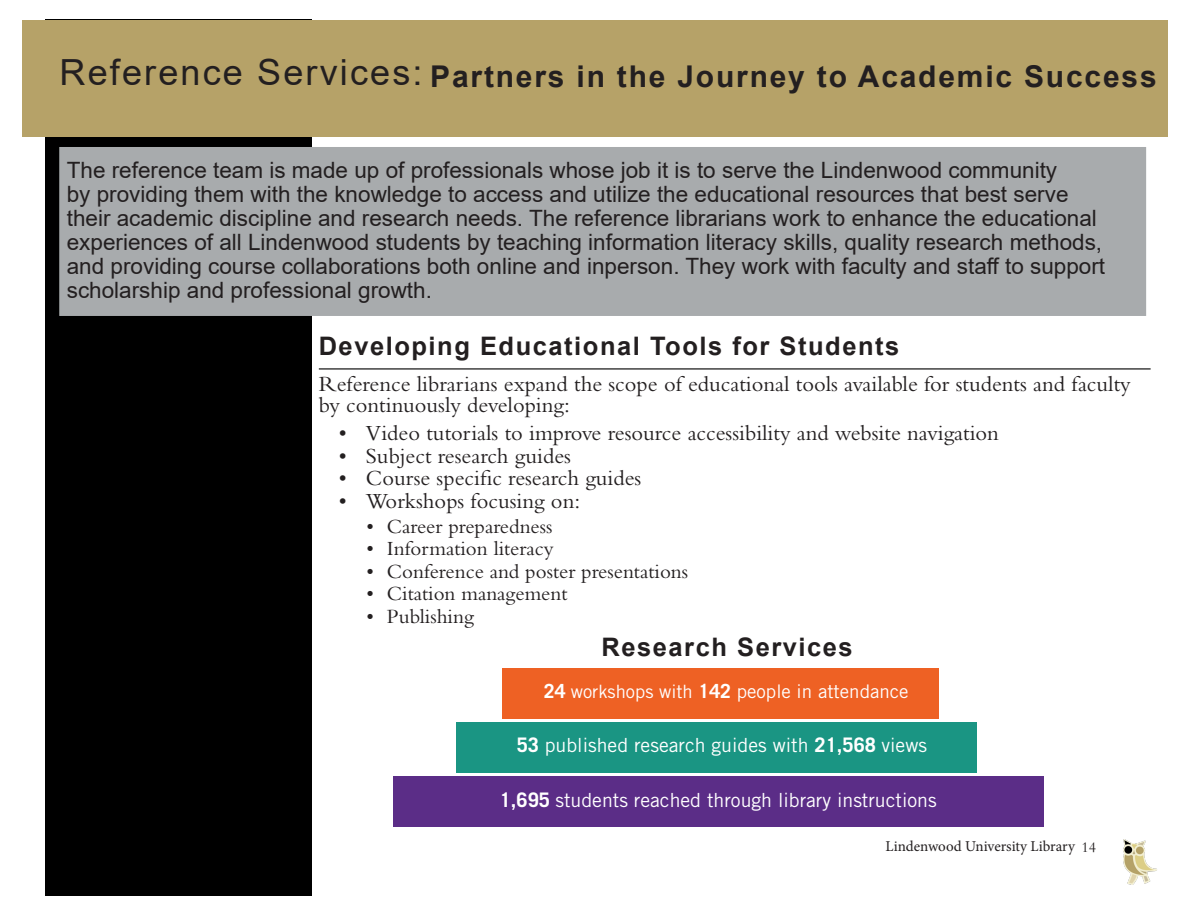
<style>
.page{position:relative;width:1188px;height:918px;background:#fff}
.page>*{position:absolute;margin:0;border:0;box-sizing:border-box;transform-origin:0 0}
.LARC_AR{font:36px "Arial";letter-spacing:.06em;color:#231f20}
.Body_Page_Subheading{font:700 30px "Arial";letter-spacing:.06em;color:#231f20}
.Body_Heading{font:700 25.5px "Arial";letter-spacing:.06em;color:#231f20}
.Body_Content_3{font:22.5px/24px "Arial";color:#231f20}
.Body_Conent_2{font:22.5px/21px "Bembo Std";color:#231f20}
.t1{font:21px "Bembo Std";color:#231f20}
.t2{font:19.5px "Trade Gothic";color:#fff}
.t3{font:18.75px "Trade Gothic";color:#fff}
.t4{font:15px "Minion Pro";color:#231f20}
.s1{font-weight:700;font-size:19.5px}
.s2{font-size:18.3px}
.s3{font-weight:700;font-size:20.1px}
.s4{font-family:"Bembo Std"}
</style>
<div class="page">
<div style="left:45px;top:20px;width:267px;height:876px;background:#000"></div>
<div style="left:22px;top:20px;width:1146px;height:117px;background:#b6a268"></div>
<div style="left:393px;top:776px;width:651px;height:50px;background:#5b2d87"></div>
<div style="left:457px;top:722px;width:520px;height:50px;background:#1a9583"></div>
<div style="left:503px;top:668px;width:436px;height:50px;background:#ee6124"></div>
<img style="left:1123px;top:839px;width:34px;height:46px">
<div style="left:59px;top:147px;width:1087px;height:169px;background:#a8abad"></div>
<hr style="left:319px;top:368px;width:832px;height:1px;background:#000">
<p class="LARC_AR" style="left:60px;top:48px;width:364px">Reference Services:</p>
<p class="Body_Page_Subheading" style="left:430px;top:55px;width:728px">Partners in the Journey to Academic Success</p>
<p class="Body_Content_3" style="left:67px;top:158px;width:1040px">The reference team is made up of professionals whose job it is to serve the Lindenwood community<br>by providing them with the knowledge to access and utilize the educational resources that best serve their academic discipline and research needs. The reference librarians work to enhance the educational experiences of all Lindenwood students by teaching information literacy skills, quality research methods, and providing course collaborations both online and inperson. They work with faculty and staff to support scholarship and professional growth.</p>
<p class="Body_Heading" style="left:319px;top:328px;width:582px">Developing Educational Tools for Students</p>
<p class="Body_Conent_2" style="left:319px;top:373px;width:814px">Reference librarians expand the scope of educational tools available for students and faculty by continuously developing:</p>
<p class="Body_Conent_2" style="left:339px;top:422px;width:662px">• Video tutorials to improve resource accessibility and website navigation</p>
<p class="Body_Conent_2" style="left:339px;top:445px;width:234px">• Subject research guides</p>
<p class="Body_Conent_2" style="left:339px;top:467px;width:304px">• Course specific research guides</p>
<p class="Body_Conent_2" style="left:339px;top:490px;width:243px">• Workshops focusing on:</p>
<p class="t1" style="left:367px;top:514px;width:187px">• Career preparedness</p>
<p class="t1" style="left:367px;top:536px;width:188px">• Information literacy</p>
<p class="t1" style="left:367px;top:559px;width:323px">• Conference and poster presentations</p>
<p class="t1" style="left:367px;top:581px;width:202px">• Citation management</p>
<p class="t1" style="left:367px;top:604px;width:109px">• Publishing</p>
<p class="Body_Heading" style="left:602px;top:629px;width:253px">Research Services</p>
<p class="t3" style="left:544px;top:680px;width:366px"><span class="s1">24</span> <span class="s2">workshops with</span> <span class="s1">142</span> people in attendance</p>
<p class="t2" style="left:517px;top:733px;width:412px"><span class="s3">53</span> published research guides with <span class="s3">21,568</span> views</p>
<p class="t2" style="left:500px;top:788px;width:438px"><span class="s3">1,695</span> students reached through library instructions</p>
<p class="t4" style="left:886px;top:836px;width:212px">Lindenwood University Library <span class="s4">14</span></p>
</div>
